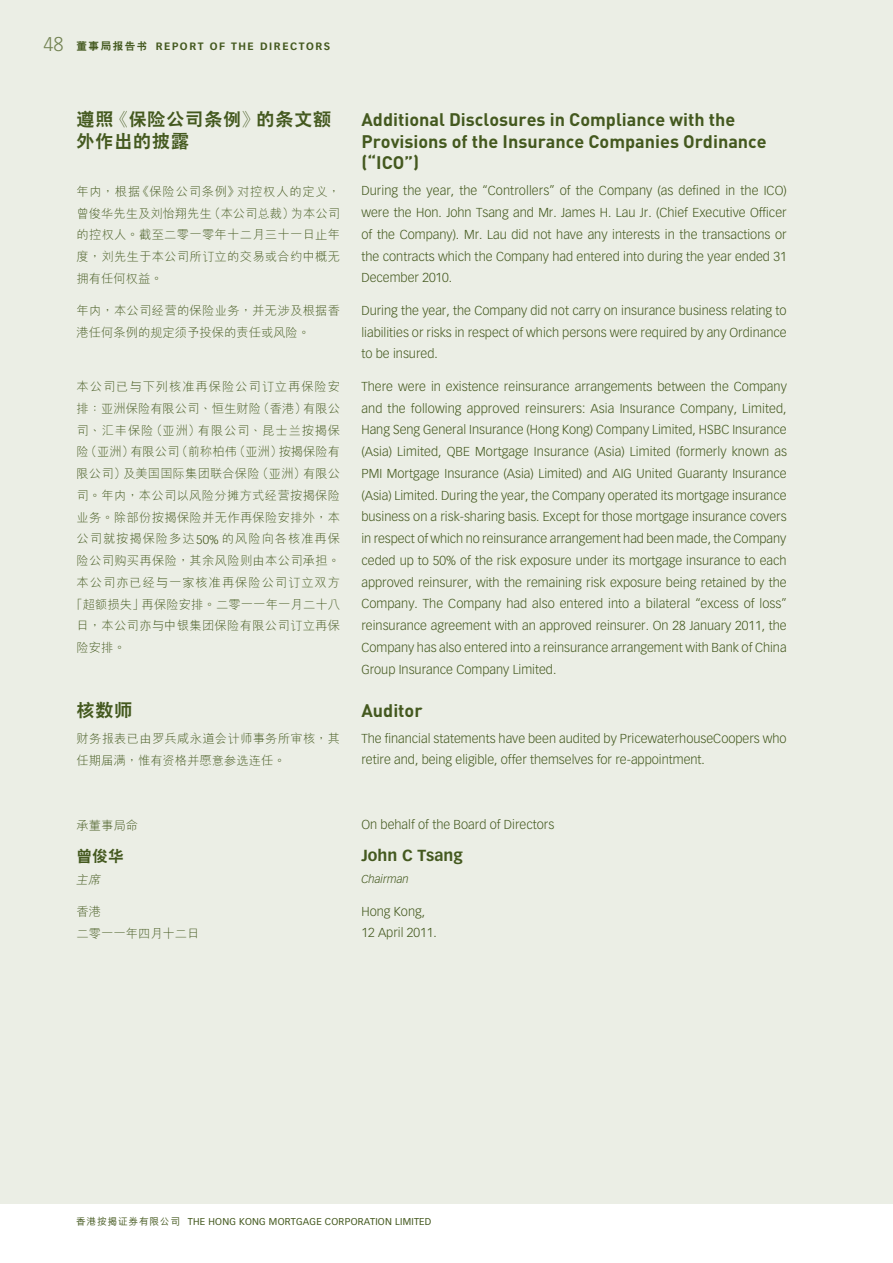
<style>
.page{position:relative;width:893px;height:1263px;background:#fff}
.page>*{position:absolute;margin:0;border:0;box-sizing:border-box;transform-origin:0 0}
.t1{font:300 19.5px "Vectora LH";color:#738353}
.t2{font:700 18px/21.8px "DIN";color:#44591f}
.t3{font:800 18px/21.8px "C Hei 2 HKS";letter-spacing:.05em;color:#44591f}
.t4{font:700 15.75px "Vectora LH";color:#44591f}
.t5{font:800 15.75px "C Hei 2 HKS";color:#44591f}
.t6{font:300 12.75px/21.8px "Vectora LH";color:#44591f;text-align:justify}
.t7{font:300 12.3px/21.8px "M Hei HKS";letter-spacing:.025em;color:#44591f;text-align:justify}
.t8{font:300 12.3px/21.8px "M Hei HKS";color:#44591f}
.t9{font:300 12.3px "M Hei HKS";letter-spacing:.075em;color:#44591f}
.t10{font:300 12.3px "M Hei HKS";letter-spacing:.06em;color:#44591f}
.t11{font:italic 300 12.3px "M Hei HKS";color:#44591f}
.t12{font:italic 300 11.25px "Vectora LH";color:#44591f}
.t13{font:700 10.5px "Vectora LH";letter-spacing:.15em;color:#44591f}
.t14{font:9.75px "Vectora LH";letter-spacing:.025em;color:#44591f}
.s1{font-family:"C Hei 2 HKS";font-weight:800}
.s2{font-family:"Koz Min Pro";font-weight:400}
.s3{font-family:"Vectora LH"}
.s4{font-family:"M Hei HKS";font-weight:500}
</style>
<div class="page">
<div style="left:0;top:0;width:893px;height:1203px;background:#ebeee5"></div>
<h1 class="t1" style="left:44px;top:33px;width:22px">48</h1>
<p class="t13" style="left:77px;top:40px;width:255px"><span class="s1">董事局報告書</span> REPORT OF THE DIRECTORS</p>
<h2 class="t3" style="left:77px;top:109px;width:256px">遵照<span class="s2">《</span>保險公司條例<span class="s2">》</span>的條文額外作出的披露</h2>
<p class="t7" style="left:77px;top:180px;width:265px">年內，根據《保險公司條例》對控權人的定義，曾俊華先生及劉怡翔先生（本公司總裁）為本公司的控權人。截至二零一零年十二月三十一日止年度，劉先生於本公司所訂立的交易或合約中概無擁有任何權益。</p>
<p class="t8" style="left:77px;top:299px;width:265px">年內，本公司經營的保險業務，並無涉及根據香港任何條例的規定須予投保的責任或風險。</p>
<p class="t9" style="left:77px;top:378px;width:265px">本公司已與下列核准再保險公司訂立再保險安</p>
<p class="t8" style="left:77px;top:397px;width:265px">排：亞洲保險有限公司、恒生財險（香港）有限公</p>
<p class="t10" style="left:77px;top:421px;width:265px">司、滙豐保險（亞洲）有限公司、昆士蘭按揭保</p>
<p class="t8" style="left:77px;top:441px;width:265px">險（亞洲）有限公司（前稱柏偉（亞洲）按揭保險有</p>
<p class="t7" style="left:77px;top:462px;width:265px">限公司）及美國國際集團聯合保險（亞洲）有限公</p>
<p class="t7" style="left:77px;top:484px;width:265px">司。年內，本公司以風險分攤方式經營按揭保險</p>
<p class="t7" style="left:77px;top:506px;width:265px">業務。除部份按揭保險並無作再保險安排外，本</p>
<p class="t9" style="left:77px;top:530px;width:265px">公司就按揭保險多達<span class="s3">50%</span> 的風險向各核准再保</p>
<p class="t7" style="left:77px;top:549px;width:265px">險公司購買再保險，其余風險則由本公司承擔。</p>
<p class="t9" style="left:77px;top:574px;width:265px">本公司亦已經與一家核准再保險公司訂立雙方</p>
<p class="t7" style="left:70px;top:593px;width:271px">「超額損失」再保險安排。二零一一年一月二十八</p>
<p class="t7" style="left:77px;top:615px;width:265px">日，本公司亦與中銀集團保險有限公司訂立再保</p>
<p class="t7" style="left:77px;top:636px;width:51px">險安排。</p>
<h2 class="t3" style="left:77px;top:700px;width:57px">核數師</h2>
<p class="t7" style="left:77px;top:727px;width:265px">財務報表已由羅兵咸永道會計師事務所審核，其任期屆滿，惟有資格並願意參選連任。</p>
<p class="t7" style="left:77px;top:814px;width:63px">承董事局命</p>
<p class="t5" style="left:77px;top:845px;width:49px">曾俊華</p>
<p class="t11" style="left:76px;top:870px;width:29px">主席</p>
<p class="t8" style="left:77px;top:900px;width:125px">香港<br>二零一一年四月十二日</p>
<h2 class="t2" style="left:361px;top:108px;width:407px">Additional Disclosures in Compliance with the<br>Provisions of the Insurance Companies Ordinance (“ICO”)</h2>
<p class="t6" style="left:361px;top:180px;width:427px">During the year, the “Controllers” of the Company (as defined in the ICO) were the Hon. John Tsang and Mr. James H. Lau Jr. (Chief Executive Officer of the Company). Mr. Lau did not have any interests in the transactions or the contracts which the Company had entered into during the year ended 31<br>December 2010.</p>
<p class="t6" style="left:361px;top:300px;width:427px">During the year, the Company did not carry on insurance business relating to liabilities or risks in respect of which persons were required by any Ordinance to be insured.</p>
<p class="t6" style="left:361px;top:375px;width:427px">There were in existence reinsurance arrangements between the Company and the following approved reinsurers: Asia Insurance Company, Limited, Hang Seng General Insurance (Hong Kong) Company Limited, HSBC Insurance (Asia) Limited, QBE Mortgage Insurance (Asia) Limited (formerly known as PMI Mortgage Insurance (Asia) Limited) and AIG United Guaranty Insurance (Asia) Limited. During the year, the Company operated its mortgage insurance business on a risk-sharing basis. Except for those mortgage insurance covers in respect of which no reinsurance arrangement had been made, the Company ceded up to 50% of the risk exposure under its mortgage insurance to each approved reinsurer, with the remaining risk exposure being retained by the Company. The Company had also entered into a bilateral “excess of loss” reinsurance agreement with an approved reinsurer. On 28 January 2011, the Company has also entered into a reinsurance arrangement with Bank of China Group Insurance Company Limited.</p>
<h2 class="t2" style="left:361px;top:698px;width:63px">Auditor</h2>
<p class="t6" style="left:361px;top:727px;width:427px">The financial statements have been audited by PricewaterhouseCoopers who retire and, being eligible, offer themselves for re-appointment.</p>
<p class="t6" style="left:361px;top:814px;width:194px">On behalf of the Board of Directors</p>
<p class="t4" style="left:361px;top:846px;width:103px">John C Tsang</p>
<p class="t12" style="left:361px;top:872px;width:49px">Chairman</p>
<p class="t6" style="left:361px;top:900px;width:77px">Hong Kong,<br>12 April 2011.</p>
<p class="t14" style="left:76px;top:1215px;width:357px"><span class="s4">香港按揭證券有限公司</span> THE HONG KONG MORTGAGE CORPORATION LIMITED</p>
</div>
